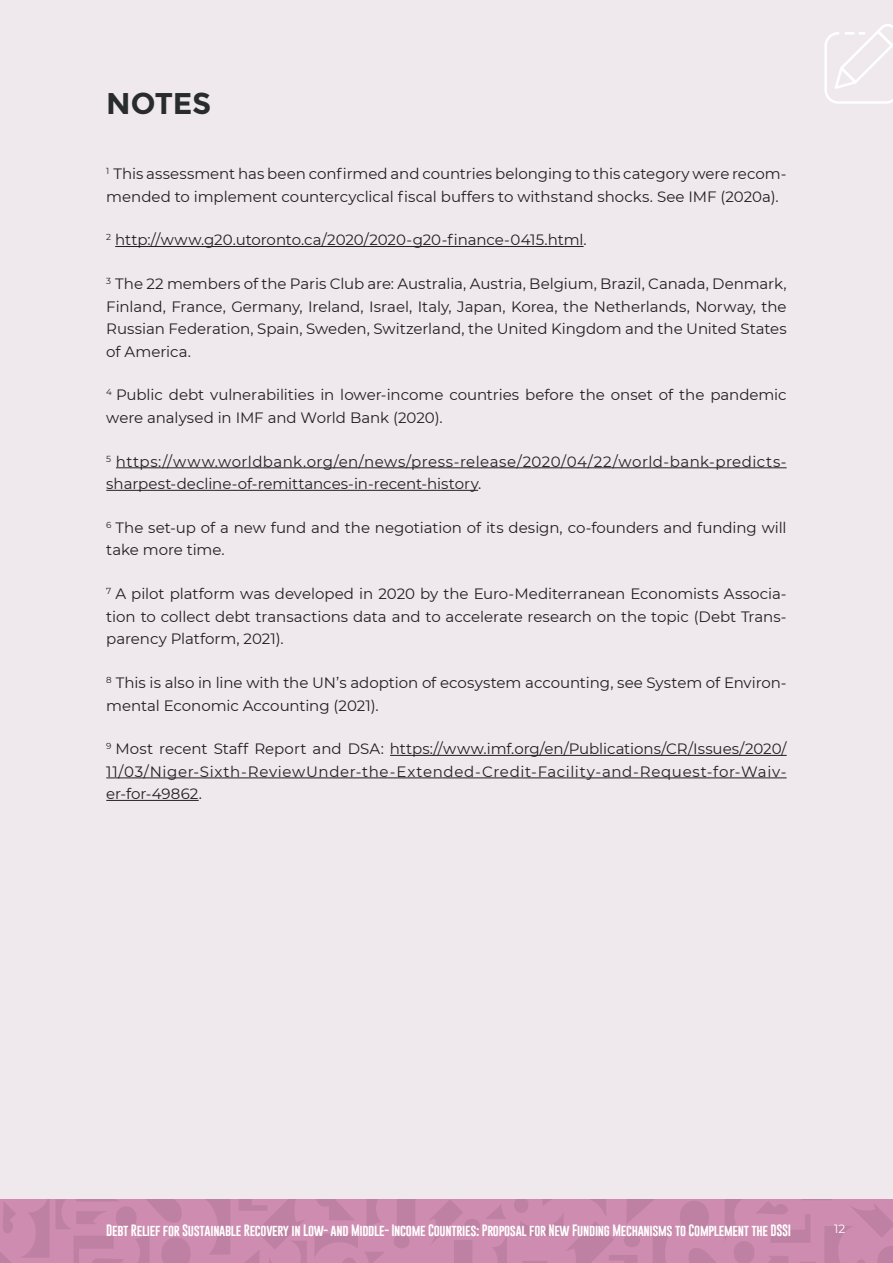
<style>
.page{position:relative;width:893px;height:1263px;background:#efe9ee}
.page>*{position:absolute;margin:0;border:0;box-sizing:border-box;transform-origin:0 0}
.t1{font:700 30px "Montserrat";letter-spacing:-.01em;color:#282c2c}
.t2{font:15px/22.5px "Montserrat";color:#221f1f}
.t3{font:15px/22.5px "Montserrat";letter-spacing:.02em;color:#221f1f}
.t4{font:12px "Gobold";letter-spacing:-.025em;color:#fff}
.t5{font:12px "Montserrat";color:#fff}
</style>
<div class="page">
<svg style="left:824px;top:24px;width:69px;height:80px"></svg>
<hr style="left:115px;top:246px;width:469px;height:1px;background:#221f1f">
<hr style="left:116px;top:467px;width:671px;height:1px;background:#221f1f">
<hr style="left:106px;top:490px;width:372px;height:1px;background:#221f1f">
<hr style="left:390px;top:755px;width:397px;height:1px;background:#221f1f">
<hr style="left:106px;top:777px;width:681px;height:1px;background:#221f1f">
<hr style="left:106px;top:800px;width:93px;height:1px;background:#221f1f">
<div style="left:0;top:1199px;width:893px;height:64px;background:#ce8db0"></div>
<svg style="left:514px;top:1199px;width:379px;height:64px"></svg>
<svg style="left:430px;top:1200px;width:77px;height:63px"></svg>
<svg style="left:0;top:1199px;width:415px;height:64px"></svg>
<h1 class="t1" style="left:106px;top:91px;width:107px">NOTES</h1>
<p class="t2" style="left:106px;top:162px;width:682px"><sup>1</sup> This assessment has been confirmed and countries belonging to this category were recom&shy;mended to implement countercyclical fiscal buffers to withstand shocks. See IMF (2020a).</p>
<p class="t2" style="left:106px;top:228px;width:482px"><sup>2</sup> http://www.g20.utoronto.ca/2020/2020-g20-finance-0415.html.</p>
<p class="t2" style="left:106px;top:273px;width:682px;text-align:justify"><sup>3</sup> The 22 members of the Paris Club are: Australia, Austria, Belgium, Brazil, Canada, Denmark, Finland, France, Germany, Ireland, Israel, Italy, Japan, Korea, the Netherlands, Norway, the Russian Federation, Spain, Sweden, Switzerland, the United Kingdom and the United States of America.</p>
<p class="t2" style="left:106px;top:384px;width:682px"><sup>4</sup> Public debt vulnerabilities in lower-income countries before the onset of the pandemic were analysed in IMF and World Bank (2020).</p>
<p class="t3" style="left:106px;top:451px;width:682px"><sup>5</sup> https://www.worldbank.org/en/news/press-release/2020/04/22/world-bank-predicts&shy;sharpest-decline-of-remittances-in-recent-history.</p>
<p class="t2" style="left:106px;top:517px;width:682px"><sup>6</sup> The set-up of a new fund and the negotiation of its design, co-founders and funding will take more time.</p>
<p class="t2" style="left:106px;top:583px;width:682px;text-align:justify"><sup>7</sup> A pilot platform was developed in 2020 by the Euro-Mediterranean Economists Associa&shy;tion to collect debt transactions data and to accelerate research on the topic (Debt Trans&shy;parency Platform, 2021).</p>
<p class="t2" style="left:106px;top:671px;width:682px"><sup>8</sup> This is also in line with the UN’s adoption of ecosystem accounting, see System of Environ&shy;mental Economic Accounting (2021).</p>
<p class="t2" style="left:106px;top:738px;width:682px;text-align:justify"><sup>9</sup> Most recent Staff Report and DSA: https://www.imf.org/en/Publications/CR/Issues/2020/ 11/03/Niger-Sixth-ReviewUnder-the-Extended-Credit-Facility-and-Request-for-Waiv&shy;er-for-49862.</p>
<p class="t4" style="left:106px;top:1225px;width:686px">Debt Relief for Sustainable Recovery in Low- and Middle- Income Countries: Proposal for New Funding Mechanisms to Complement the DSSI</p>
<p class="t5" style="left:834px;top:1223px;width:13px">12</p>
</div>
